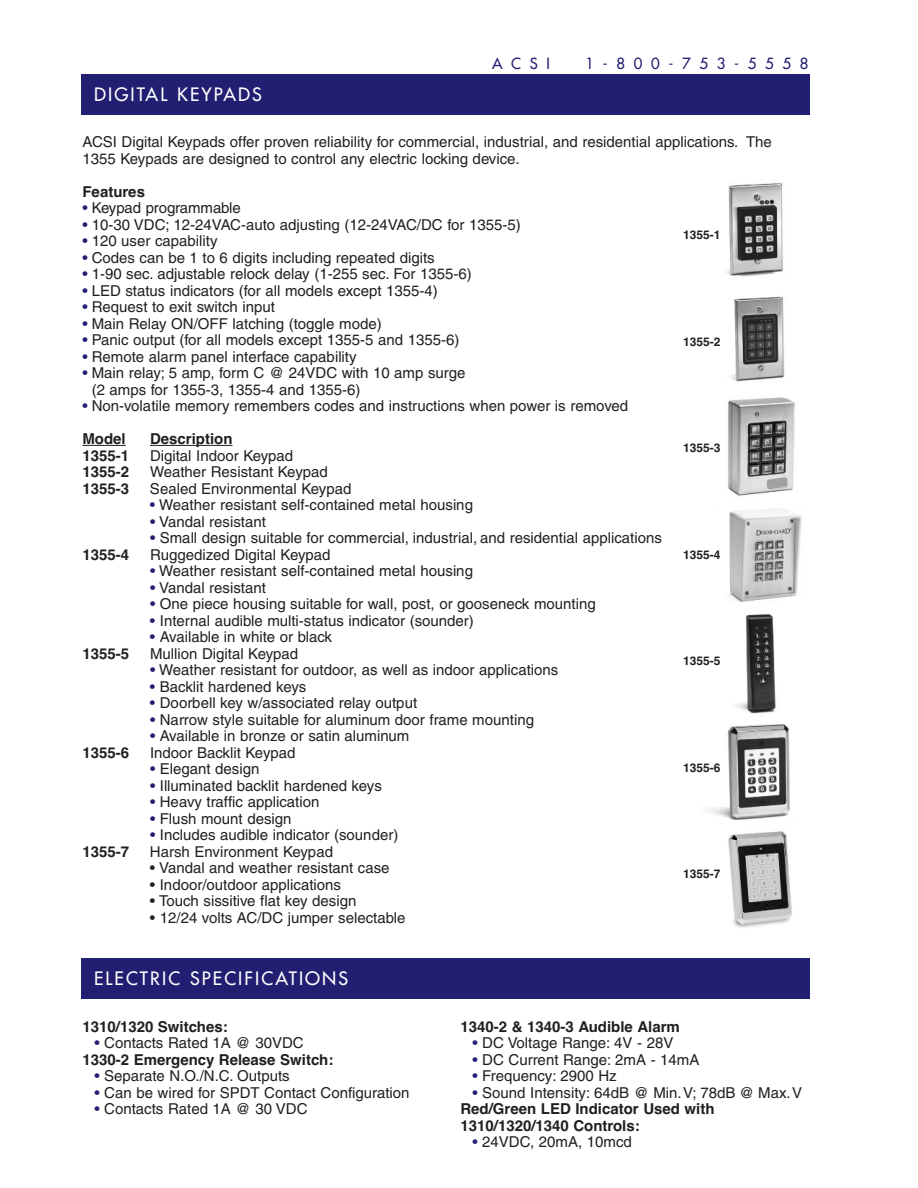
<style>
.page{position:relative;width:918px;height:1188px;background:#fff}
.page>*{position:absolute;margin:0;border:0;box-sizing:border-box;transform-origin:0 0}
.t1{font:18px "Futura";letter-spacing:.115em;color:#fff}
.t2{font:15px/16.5px "Helvetica";color:#231f20}
.t3{font:700 15px/16.5px "Helvetica";color:#231f20}
.t4{font:15px "Futura";letter-spacing:.58em;color:#221e72}
.t5{font:700 12px "Helvetica";color:#231f20}
.s1{color:#221e72}
.s2{font-weight:400;color:#221e72}
.s3{font-weight:400}
</style>
<div class="page">
<div style="left:81px;top:74px;width:729px;height:41px;background:#221e72"></div>
<div style="left:81px;top:958px;width:729px;height:41px;background:#221e72"></div>
<hr style="left:82px;top:445px;width:44px;height:1px;background:#231f20">
<hr style="left:150px;top:445px;width:82px;height:1px;background:#231f20">
<img style="left:709px;top:182px;width:93px;height:746px">
<p class="t1" style="left:94px;top:85px;width:169px">DIGITAL KEYPADS</p>
<p class="t4" style="left:492px;top:55px;width:60px">ACSI</p>
<p class="t4" style="left:586px;top:55px;width:224px">1-800-753-5558</p>
<p class="t2" style="left:83px;top:135px;width:691px">ACSI Digital Keypads offer proven reliability for commercial, industrial, and residential applications. The<br>1355 Keypads are designed to control any electric locking device.</p>
<p class="t3" style="left:83px;top:183px;width:64px">Features</p>
<p class="t2" style="left:83px;top:201px;width:160px"><span class="s1">•</span> Keypad programmable</p>
<p class="t2" style="left:83px;top:218px;width:440px"><span class="s1">•</span> 10-30 VDC; 12-24VAC-auto adjusting (12-24VAC/DC for 1355-5)</p>
<p class="t2" style="left:82px;top:234px;width:137px"><span class="s1">•</span> 120 user capability</p>
<p class="t2" style="left:82px;top:251px;width:354px"><span class="s1">•</span> Codes can be 1 to 6 digits including repeated digits</p>
<p class="t2" style="left:83px;top:267px;width:391px"><span class="s1">•</span> 1-90 sec. adjustable relock delay (1-255 sec. For 1355-6)</p>
<p class="t2" style="left:83px;top:284px;width:357px"><span class="s1">•</span> LED status indicators (for all models except 1355-4)</p>
<p class="t2" style="left:83px;top:300px;width:194px"><span class="s1">•</span> Request to exit switch input</p>
<p class="t2" style="left:83px;top:317px;width:301px"><span class="s1">•</span> Main Relay ON/OFF latching (toggle mode)</p>
<p class="t2" style="left:83px;top:333px;width:378px"><span class="s1">•</span> Panic output (for all models except 1355-5 and 1355-6)</p>
<p class="t2" style="left:83px;top:350px;width:276px"><span class="s1">•</span> Remote alarm panel interface capability</p>
<p class="t2" style="left:92px;top:366px;width:375px;text-indent:-9px"><span class="s1">•</span> Main relay; 5 amp, form C @ 24VDC with 10 amp surge (2 amps for 1355-3, 1355-4 and 1355-6)</p>
<p class="t2" style="left:83px;top:399px;width:547px"><span class="s1">•</span> Non-volatile memory remembers codes and instructions when power is removed</p>
<p class="t3" style="left:83px;top:431px;width:45px">Model</p>
<p class="t3" style="left:150px;top:431px;width:84px">Description</p>
<p class="t3" style="left:82px;top:447px;width:48px">1355-1</p>
<p class="t2" style="left:150px;top:449px;width:145px">Digital Indoor Keypad</p>
<p class="t3" style="left:82px;top:464px;width:48px">1355-2</p>
<p class="t2" style="left:150px;top:465px;width:179px">Weather Resistant Keypad</p>
<p class="t3" style="left:82px;top:480px;width:48px">1355-3</p>
<p class="t2" style="left:150px;top:482px;width:203px">Sealed Environmental Keypad</p>
<p class="t2" style="left:150px;top:498px;width:325px"><span class="s1">•</span> Weather resistant self-contained metal housing</p>
<p class="t2" style="left:150px;top:515px;width:117px"><span class="s1">•</span> Vandal resistant</p>
<p class="t2" style="left:150px;top:531px;width:513px"><span class="s1">•</span> Small design suitable for commercial, industrial, and residential applications</p>
<p class="t3" style="left:82px;top:546px;width:48px">1355-4</p>
<p class="t2" style="left:150px;top:548px;width:182px">Ruggedized Digital Keypad</p>
<p class="t2" style="left:150px;top:564px;width:325px"><span class="s1">•</span> Weather resistant self-contained metal housing</p>
<p class="t2" style="left:150px;top:581px;width:117px"><span class="s1">•</span> Vandal resistant</p>
<p class="t2" style="left:150px;top:597px;width:447px"><span class="s1">•</span> One piece housing suitable for wall, post, or gooseneck mounting</p>
<p class="t2" style="left:150px;top:614px;width:325px"><span class="s1">•</span> Internal audible multi-status indicator (sounder)</p>
<p class="t2" style="left:150px;top:630px;width:184px"><span class="s1">•</span> Available in white or black</p>
<p class="t3" style="left:83px;top:645px;width:48px">1355-5</p>
<p class="t2" style="left:150px;top:647px;width:150px">Mullion Digital Keypad</p>
<p class="t2" style="left:150px;top:663px;width:410px"><span class="s1">•</span> Weather resistant for outdoor, as well as indoor applications</p>
<p class="t2" style="left:150px;top:680px;width:158px"><span class="s1">•</span> Backlit hardened keys</p>
<p class="t2" style="left:150px;top:696px;width:269px"><span class="s1">•</span> Doorbell key w/associated relay output</p>
<p class="t2" style="left:150px;top:713px;width:386px"><span class="s1">•</span> Narrow style suitable for aluminum door frame mounting</p>
<p class="t2" style="left:150px;top:729px;width:261px"><span class="s1">•</span> Available in bronze or satin aluminum</p>
<p class="t3" style="left:83px;top:744px;width:48px">1355-6</p>
<p class="t2" style="left:150px;top:746px;width:147px">Indoor Backlit Keypad</p>
<p class="t2" style="left:150px;top:762px;width:111px"><span class="s1">•</span> Elegant design</p>
<p class="t2" style="left:150px;top:779px;width:233px"><span class="s1">•</span> Illuminated backlit hardened keys</p>
<p class="t2" style="left:150px;top:795px;width:171px"><span class="s1">•</span> Heavy traffic application</p>
<p class="t2" style="left:150px;top:812px;width:143px"><span class="s1">•</span> Flush mount design</p>
<p class="t2" style="left:150px;top:828px;width:250px"><span class="s1">•</span> Includes audible indicator (sounder)</p>
<p class="t3" style="left:82px;top:843px;width:48px">1355-7</p>
<p class="t2" style="left:150px;top:845px;width:185px">Harsh Environment Keypad</p>
<p class="t2" style="left:150px;top:861px;width:241px">• Vandal and weather resistant case</p>
<p class="t2" style="left:150px;top:878px;width:193px">• Indoor/outdoor applications</p>
<p class="t2" style="left:150px;top:894px;width:208px">• Touch sissitive flat key design</p>
<p class="t2" style="left:150px;top:911px;width:257px">• 12/24 volts AC/DC jumper selectable</p>
<p class="t5" style="left:683px;top:228px;width:39px">1355-1</p>
<p class="t5" style="left:683px;top:335px;width:39px">1355-2</p>
<p class="t5" style="left:683px;top:441px;width:39px">1355-3</p>
<p class="t5" style="left:683px;top:548px;width:39px">1355-4</p>
<p class="t5" style="left:683px;top:654px;width:39px">1355-5</p>
<p class="t5" style="left:683px;top:761px;width:39px">1355-6</p>
<p class="t5" style="left:683px;top:867px;width:39px">1355-7</p>
<p class="t1" style="left:94px;top:969px;width:256px">ELECTRIC SPECIFICATIONS</p>
<p class="t3" style="left:82px;top:1018px;width:147px">1310/1320 Switches:</p>
<p class="t3" style="left:82px;top:1035px;width:252px;text-indent:12px"><span class="s2">•</span> <span class="s3">Contacts Rated 1A @ 30VDC<br></span>1330-2 Emergency Release Switch:</p>
<p class="t2" style="left:94px;top:1069px;width:197px"><span class="s1">•</span> Separate N.O./N.C. Outputs</p>
<p class="t2" style="left:94px;top:1085px;width:317px"><span class="s1">•</span> Can be wired for SPDT Contact Configuration</p>
<p class="t2" style="left:94px;top:1102px;width:215px"><span class="s1">•</span> Contacts Rated 1A @ 30 VDC</p>
<p class="t3" style="left:460px;top:1018px;width:221px">1340-2 &amp; 1340-3 Audible Alarm</p>
<p class="t2" style="left:472px;top:1036px;width:202px"><span class="s1">•</span> DC Voltage Range: 4V - 28V</p>
<p class="t2" style="left:472px;top:1052px;width:229px"><span class="s1">•</span> DC Current Range: 2mA - 14mA</p>
<p class="t2" style="left:472px;top:1069px;width:146px"><span class="s1">•</span> Frequency: 2900 Hz</p>
<p class="t3" style="left:460px;top:1084px;width:343px;text-indent:12px"><span class="s2">•</span> <span class="s3">Sound Intensity: 64dB @ Min.V; 78dB @ Max.V<br></span>Red/Green LED Indicator Used with<br>1310/1320/1340 Controls:</p>
<p class="t2" style="left:472px;top:1135px;width:161px"><span class="s1">•</span> 24VDC, 20mA, 10mcd</p>
</div>
